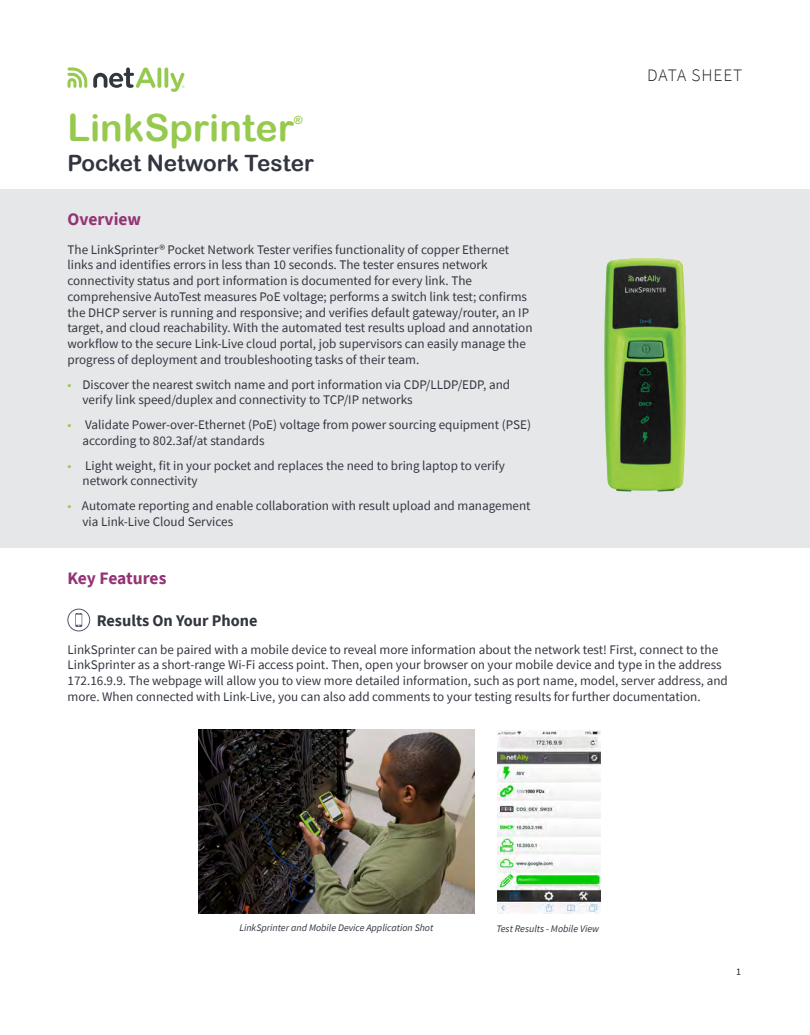
<style>
.page{position:relative;width:810px;height:1035px;background:#fff}
.page>*{position:absolute;margin:0;border:0;box-sizing:border-box;transform-origin:0 0}
.t1{font:37.5px "Arial Rounded MT Bold";color:#96ca4e}
.t2{font:22.5px "Arial Rounded MT Bold";color:#323640}
.t3{font:700 17.5px "Source Sans Pro";letter-spacing:-.005em;color:#943374}
.t4{font:300 17.5px "Source Sans Pro";letter-spacing:.05em;color:#231f20}
.t5{font:700 16.25px "Source Sans Pro";color:#323640}
.t6{font:13.12px/15.8px "Source Sans Pro";color:#323640}
.t7{font:11.25px "Arial Rounded MT Bold";color:#96ca4e}
.t8{font:italic 10px "Source Sans Pro";color:#323640}
.t9{font:10px "Source Sans Pro";color:#231f20}
.s1{color:#96ca4e}
</style>
<div class="page">
<div style="left:0;top:189px;width:810px;height:359px;background:#e6e7e9"></div>
<img style="left:604px;top:258px;width:83px;height:234px">
<svg style="left:68px;top:68px;width:19px;height:20px"></svg>
<svg style="left:157px;top:68px;width:4px;height:20px"></svg>
<svg style="left:164px;top:68px;width:4px;height:20px"></svg>
<svg style="left:93px;top:68px;width:62px;height:20px"></svg>
<svg style="left:170px;top:73px;width:15px;height:19px"></svg>
<div style="left:68px;top:609px;width:22px;height:22px;border:1px solid #535667;border-radius:50%"></div>
<svg style="left:75px;top:613px;width:7px;height:14px"></svg>
<img style="left:199px;top:730px;width:276px;height:184px">
<img style="left:497px;top:730px;width:103px;height:183px">
<p class="t1" style="left:68px;top:106px;width:228px">LinkSprinter</p>
<p class="t7" style="left:294px;top:113px;width:10px">®</p>
<p class="t2" style="left:68px;top:150px;width:248px">Pocket Network Tester</p>
<p class="t3" style="left:68px;top:207px;width:75px">Overview</p>
<p class="t6" style="left:68px;top:241px;width:467px">The LinkSprinter® Pocket Network Tester verifies functionality of copper Ethernet links and identifies errors in less than 10 seconds. The tester ensures network connectivity status and port information is documented for every link. The comprehensive AutoTest measures PoE voltage; performs a switch link test; confirms the DHCP server is running and responsive; and verifies default gateway/router, an IP target, and cloud reachability. With the automated test results upload and annotation workflow to the secure Link-Live cloud portal, job supervisors can easily manage the progress of deployment and troubleshooting tasks of their team.</p>
<p class="t6" style="left:82px;top:376px;width:429px;text-indent:-15px"><span class="s1">•</span> Discover the nearest switch name and port information via CDP/LLDP/EDP, and verify link speed/duplex and connectivity to TCP/IP networks</p>
<p class="t6" style="left:82px;top:417px;width:450px;text-indent:-15px"><span class="s1">•</span> Validate Power-over-Ethernet (PoE) voltage from power sourcing equipment (PSE) according to 802.3af/at standards</p>
<p class="t6" style="left:82px;top:457px;width:424px;text-indent:-15px"><span class="s1">•</span> Light weight, fit in your pocket and replaces the need to bring laptop to verify network connectivity</p>
<p class="t6" style="left:82px;top:498px;width:450px;text-indent:-15px"><span class="s1">•</span> Automate reporting and enable collaboration with result upload and management via Link-Live Cloud Services</p>
<p class="t3" style="left:68px;top:566px;width:100px">Key Features</p>
<p class="t4" style="left:647px;top:64px;width:97px">DATA SHEET</p>
<p class="t5" style="left:97px;top:609px;width:162px">Results On Your Phone</p>
<p class="t6" style="left:68px;top:641px;width:662px">LinkSprinter can be paired with a mobile device to reveal more information about the network test! First, connect to the LinkSprinter as a short-range Wi-Fi access point. Then, open your browser on your mobile device and type in the address 172.16.9.9. The webpage will allow you to view more detailed information, such as port name, model, server address, and more. When connected with Link-Live, you can also add comments to your testing results for further documentation.</p>
<p class="t8" style="left:239px;top:922px;width:195px">LinkSprinter and Mobile Device Application Shot</p>
<p class="t8" style="left:497px;top:922px;width:104px">Test Results - Mobile View</p>
<p class="t9" style="left:736px;top:965px;width:6px">1</p>
</div>
